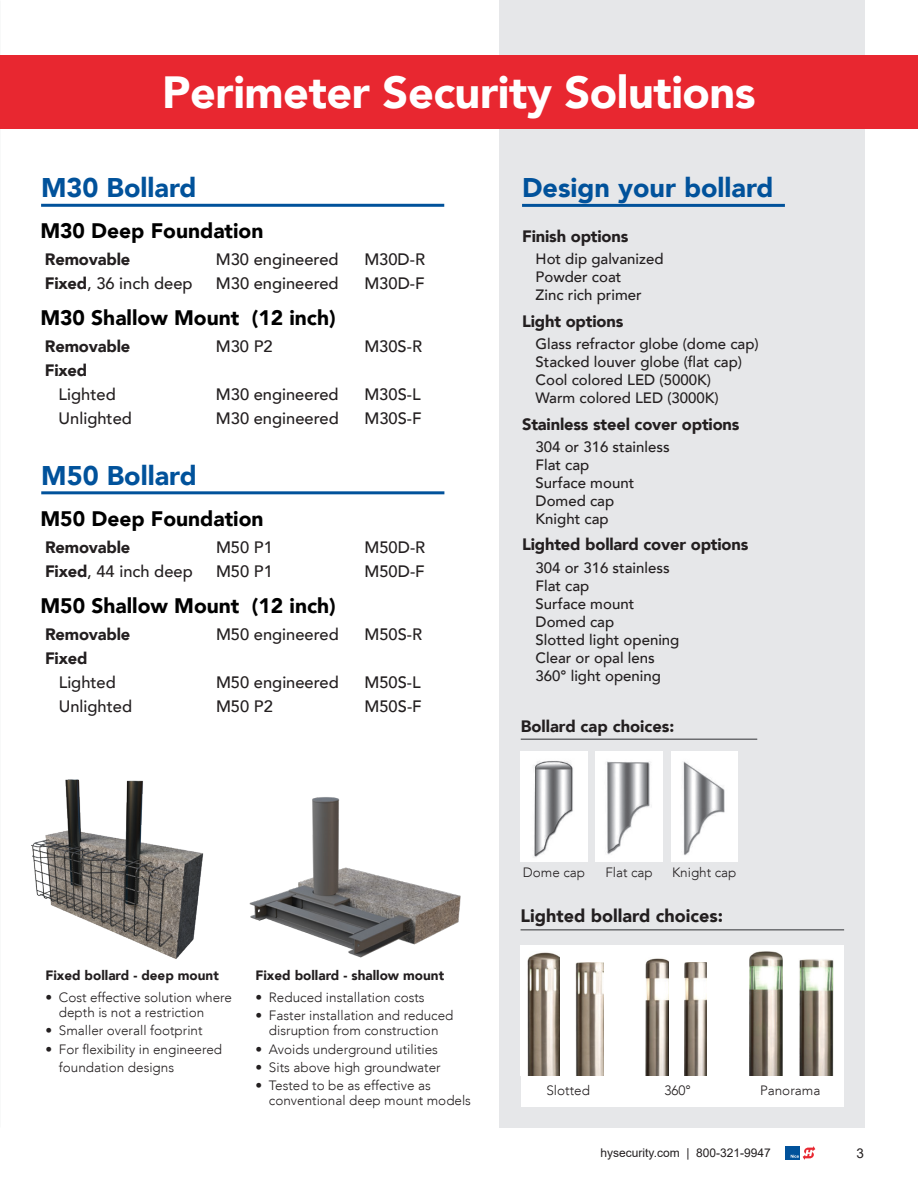
<style>
.page{position:relative;width:918px;height:1188px;background:#fff}
.page>*{position:absolute;margin:0;border:0;box-sizing:border-box;transform-origin:0 0}
.t1{font:900 45px "Avenir 95";letter-spacing:-.01em;color:#fff}
.t2{font:900 27px "Avenir 95";color:#01529b}
.t3{font:900 21px "Avenir 95";color:#000}
.t4{font:900 18px "Avenir 95";color:#231f20}
.t5{font:500 16.5px "Avenir LT";color:#231f20}
.t6{font:900 16.5px "Avenir 95";letter-spacing:-.01em;color:#231f20}
.t7{font:500 15px/18px "Avenir LT";color:#231f20}
.t8{font:300 13.5px/15px "Avenir LT";color:#231f20}
.t9{font:900 13.5px "Avenir 95";color:#231f20}
.t10{font:13.5px "Arial";color:#231f20}
.t11{font:12px "Arial";color:#231f20}
.s1{font-family:"Avenir 95";font-weight:900}
</style>
<div class="page">
<div style="left:500px;top:0;width:365px;height:1127px;background:#e6e7e9"></div>
<div style="left:521px;top:945px;width:323px;height:162px;background:#fff"></div>
<div style="left:0;top:55px;width:918px;height:73px;background:#e82730"></div>
<img style="left:249px;top:797px;width:212px;height:161px">
<img style="left:31px;top:779px;width:173px;height:180px">
<div style="left:786px;top:1146px;width:14px;height:14px;background:#01529b"></div>
<svg style="left:791px;top:1146px;width:24px;height:14px"></svg>
<hr style="left:41px;top:204px;width:403px;height:3px;background:#01529b">
<hr style="left:41px;top:491px;width:403px;height:3px;background:#01529b">
<hr style="left:522px;top:204px;width:263px;height:3px;background:#01529b">
<img style="left:521px;top:752px;width:66px;height:110px">
<img style="left:596px;top:752px;width:66px;height:110px">
<img style="left:671px;top:752px;width:66px;height:110px">
<hr style="left:521px;top:739px;width:236px;height:1px;background:#6c6d70">
<img style="left:749px;top:951px;width:34px;height:125px">
<img style="left:799px;top:959px;width:34px;height:117px">
<img style="left:645px;top:958px;width:23px;height:118px">
<img style="left:684px;top:962px;width:23px;height:114px">
<img style="left:527px;top:952px;width:32px;height:124px">
<img style="left:576px;top:963px;width:28px;height:113px">
<hr style="left:521px;top:929px;width:323px;height:2px;background:#6c6d70">
<h1 class="t1" style="left:162px;top:65px;width:595px">Perimeter Security Solutions</h1>
<h2 class="t2" style="left:41px;top:171px;width:157px">M30 Bollard</h2>
<h3 class="t3" style="left:40px;top:218px;width:225px">M30 Deep Foundation</h3>
<p class="t6" style="left:45px;top:249px;width:87px">Removable</p>
<p class="t5" style="left:216px;top:250px;width:124px">M30 engineered</p>
<p class="t5" style="left:364px;top:250px;width:62px">M30D-R</p>
<p class="t5" style="left:45px;top:274px;width:149px"><span class="s1">Fixed</span>, 36 inch deep</p>
<p class="t5" style="left:216px;top:274px;width:124px">M30 engineered</p>
<p class="t5" style="left:364px;top:274px;width:62px">M30D-F</p>
<h3 class="t3" style="left:40px;top:305px;width:297px">M30 Shallow Mount (12 inch)</h3>
<p class="t6" style="left:45px;top:336px;width:87px">Removable</p>
<p class="t5" style="left:216px;top:337px;width:58px">M30 P2</p>
<p class="t5" style="left:364px;top:337px;width:59px">M30S-R</p>
<p class="t6" style="left:45px;top:360px;width:44px">Fixed</p>
<p class="t5" style="left:59px;top:385px;width:59px">Lighted</p>
<p class="t5" style="left:216px;top:385px;width:124px">M30 engineered</p>
<p class="t5" style="left:364px;top:385px;width:58px">M30S-L</p>
<p class="t5" style="left:59px;top:409px;width:75px">Unlighted</p>
<p class="t5" style="left:216px;top:409px;width:124px">M30 engineered</p>
<p class="t5" style="left:364px;top:409px;width:59px">M30S-F</p>
<h2 class="t2" style="left:41px;top:459px;width:157px">M50 Bollard</h2>
<h3 class="t3" style="left:40px;top:506px;width:225px">M50 Deep Foundation</h3>
<p class="t6" style="left:45px;top:537px;width:87px">Removable</p>
<p class="t5" style="left:216px;top:538px;width:58px">M50 P1</p>
<p class="t5" style="left:365px;top:538px;width:62px">M50D-R</p>
<p class="t5" style="left:45px;top:562px;width:149px"><span class="s1">Fixed</span>, 44 inch deep</p>
<p class="t5" style="left:216px;top:562px;width:58px">M50 P1</p>
<p class="t5" style="left:365px;top:562px;width:62px">M50D-F</p>
<h3 class="t3" style="left:40px;top:593px;width:297px">M50 Shallow Mount (12 inch)</h3>
<p class="t6" style="left:45px;top:624px;width:87px">Removable</p>
<p class="t5" style="left:216px;top:624px;width:124px">M50 engineered</p>
<p class="t5" style="left:365px;top:624px;width:59px">M50S-R</p>
<p class="t6" style="left:45px;top:648px;width:44px">Fixed</p>
<p class="t5" style="left:59px;top:673px;width:59px">Lighted</p>
<p class="t5" style="left:216px;top:673px;width:124px">M50 engineered</p>
<p class="t5" style="left:365px;top:673px;width:58px">M50S-L</p>
<p class="t5" style="left:59px;top:697px;width:75px">Unlighted</p>
<p class="t5" style="left:216px;top:697px;width:58px">M50 P2</p>
<p class="t5" style="left:365px;top:697px;width:59px">M50S-F</p>
<h2 class="t2" style="left:522px;top:171px;width:253px">Design your bollard</h2>
<p class="t6" style="left:522px;top:226px;width:108px">Finish options</p>
<p class="t7" style="left:536px;top:250px;width:130px">Hot dip galvanized<br>Powder coat<br>Zinc rich primer</p>
<p class="t6" style="left:522px;top:311px;width:103px">Light options</p>
<p class="t7" style="left:536px;top:335px;width:225px">Glass refractor globe (dome cap)<br>Stacked louver globe (flat cap)<br>Cool colored LED (5000K)<br>Warm colored LED (3000K)</p>
<p class="t6" style="left:522px;top:414px;width:219px">Stainless steel cover options</p>
<p class="t7" style="left:536px;top:438px;width:136px">304 or 316 stainless<br>Flat cap<br>Surface mount<br>Domed cap<br>Knight cap</p>
<p class="t6" style="left:522px;top:535px;width:228px">Lighted bollard cover options</p>
<p class="t7" style="left:536px;top:559px;width:145px">304 or 316 stainless<br>Flat cap<br>Surface mount<br>Domed cap<br>Slotted light opening<br>Clear or opal lens<br>360° light opening</p>
<p class="t6" style="left:521px;top:716px;width:155px">Bollard cap choices:</p>
<p class="t9" style="left:45px;top:967px;width:175px">Fixed bollard - deep mount</p>
<p class="t8" style="left:59px;top:990px;width:175px;text-indent:-13px">• Cost effective solution where depth is not a restriction</p>
<p class="t8" style="left:45px;top:1023px;width:159px">• Smaller overall footprint</p>
<p class="t8" style="left:59px;top:1040px;width:165px;line-height:18px;text-indent:-13px">• For flexibility in engineered foundation designs</p>
<p class="t9" style="left:255px;top:967px;width:190px">Fixed bollard - shallow mount</p>
<p class="t8" style="left:255px;top:990px;width:171px">• Reduced installation costs</p>
<p class="t8" style="left:255px;top:1008px;width:200px;text-align:center">• Faster installation and reduced disruption from construction</p>
<p class="t8" style="left:255px;top:1041px;width:184px">• Avoids underground utilities</p>
<p class="t8" style="left:255px;top:1060px;width:187px">• Sits above high groundwater</p>
<p class="t8" style="left:269px;top:1078px;width:204px;text-indent:-14px">• Tested to be as effective as conventional deep mount models</p>
<p class="t8" style="left:523px;top:864px;width:64px">Dome cap</p>
<p class="t8" style="left:605px;top:864px;width:49px">Flat cap</p>
<p class="t8" style="left:672px;top:864px;width:66px">Knight cap</p>
<h3 class="t4" style="left:521px;top:905px;width:204px">Lighted bollard choices:</h3>
<p class="t8" style="left:546px;top:1083px;width:45px">Slotted</p>
<p class="t8" style="left:664px;top:1083px;width:28px">360°</p>
<p class="t8" style="left:760px;top:1083px;width:62px">Panorama</p>
<p class="t11" style="left:601px;top:1145px;width:172px">hysecurity.com | 800-321-9947</p>
<p class="t10" style="left:856px;top:1144px;width:9px">3</p>
</div>
